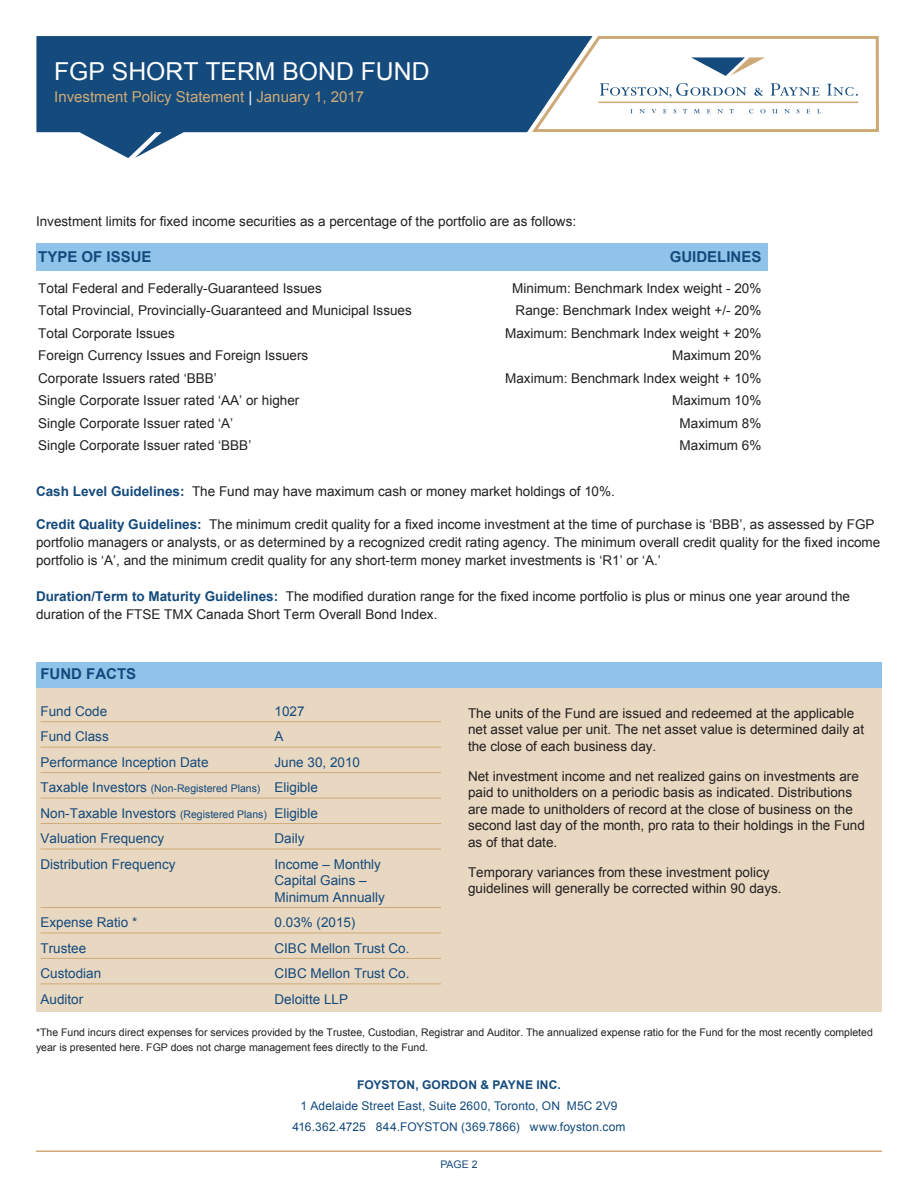
<style>
.page{position:relative;width:918px;height:1188px;background:#fff}
.page>*{position:absolute;margin:0;border:0;box-sizing:border-box;transform-origin:0 0}
.t1{font:24.75px "Arial";color:#fff}
.t2{font:15px "Arial";color:#ceaa78}
.Chart_BlueHeads_CAPS{font:700 15px "Arial";color:#144a7c}
.Body_Copy{font:13.5px/16.5px "Arial";color:#231f20}
.Body_Copy-2{font:13.5px/16.5px "Arial";color:#144a7c}
.Body_Copy-3{font:12px "Arial";letter-spacing:.01em;color:#144a7c}
.Body_Copy-4{font:700 12px "Arial";letter-spacing:.015em;color:#144a7c}
.Legal{font:10.5px/15px "Arial";color:#231f20}
.t3{font:10.5px "Arial";color:#144a7c}
.s1{color:#fff}
.s2{font-weight:700;color:#144a7c}
.s3{font-size:10.5px}
</style>
<div class="page">
<svg style="left:593px;top:36px;width:286px;height:96px"></svg>
<svg style="left:36px;top:36px;width:557px;height:122px;fill:#144a7c"></svg>
<div style="left:36px;top:662px;width:846px;height:26px;background:#8fc3e9"></div>
<div style="left:36px;top:688px;width:846px;height:324px;background:#e9d8c1"></div>
<hr style="left:40px;top:721px;width:401px;height:1px;background:#ceaa78">
<hr style="left:40px;top:747px;width:401px;height:1px;background:#ceaa78">
<hr style="left:40px;top:772px;width:401px;height:1px;background:#ceaa78">
<hr style="left:40px;top:798px;width:401px;height:1px;background:#ceaa78">
<hr style="left:40px;top:823px;width:401px;height:1px;background:#ceaa78">
<hr style="left:40px;top:849px;width:401px;height:1px;background:#ceaa78">
<hr style="left:40px;top:907px;width:401px;height:1px;background:#ceaa78">
<hr style="left:40px;top:933px;width:401px;height:1px;background:#ceaa78">
<hr style="left:40px;top:958px;width:401px;height:1px;background:#ceaa78">
<hr style="left:40px;top:983px;width:401px;height:1px;background:#ceaa78">
<hr style="left:36px;top:1150px;width:846px;height:2px;background:#ceaa78">
<div style="left:36px;top:243px;width:731px;height:27px;background:#8fc3e9"></div>
<p class="t1" style="left:54px;top:55px;width:377px">FGP SHORT TERM BOND FUND</p>
<p class="t2" style="left:54px;top:87px;width:311px">Investment Policy Statement <span class="s1">|</span> January 1, 2017</p>
<p class="Body_Copy" style="left:36px;top:213px;width:542px">Investment limits for fixed income securities as a percentage of the portfolio are as follows:</p>
<p class="Chart_BlueHeads_CAPS" style="left:38px;top:246px;width:115px">TYPE OF ISSUE</p>
<p class="Chart_BlueHeads_CAPS" style="left:670px;top:246px;width:93px">GUIDELINES</p>
<p class="Body_Copy" style="left:38px;top:280px;width:285px">Total Federal and Federally-Guaranteed Issues</p>
<p class="Body_Copy" style="left:512px;top:280px;width:251px">Minimum: Benchmark Index weight - 20%</p>
<p class="Body_Copy" style="left:38px;top:302px;width:375px">Total Provincial, Provincially-Guaranteed and Municipal Issues</p>
<p class="Body_Copy" style="left:516px;top:302px;width:247px">Range: Benchmark Index weight +/- 20%</p>
<p class="Body_Copy" style="left:38px;top:325px;width:138px">Total Corporate Issues</p>
<p class="Body_Copy" style="left:505px;top:325px;width:258px">Maximum: Benchmark Index weight + 20%</p>
<p class="Body_Copy" style="left:38px;top:347px;width:272px">Foreign Currency Issues and Foreign Issuers</p>
<p class="Body_Copy" style="left:672px;top:347px;width:91px">Maximum 20%</p>
<p class="Body_Copy" style="left:38px;top:370px;width:180px">Corporate Issuers rated ‘BBB’</p>
<p class="Body_Copy" style="left:505px;top:370px;width:258px">Maximum: Benchmark Index weight + 10%</p>
<p class="Body_Copy" style="left:38px;top:392px;width:263px">Single Corporate Issuer rated ‘AA’ or higher</p>
<p class="Body_Copy" style="left:672px;top:392px;width:91px">Maximum 10%</p>
<p class="Body_Copy" style="left:38px;top:415px;width:197px">Single Corporate Issuer rated ‘A’</p>
<p class="Body_Copy" style="left:680px;top:415px;width:83px">Maximum 8%</p>
<p class="Body_Copy" style="left:38px;top:437px;width:215px">Single Corporate Issuer rated ‘BBB’</p>
<p class="Body_Copy" style="left:680px;top:437px;width:83px">Maximum 6%</p>
<p class="Body_Copy" style="left:36px;top:483px;width:580px"><span class="s2">Cash Level Guidelines:</span> The Fund may have maximum cash or money market holdings of 10%.</p>
<p class="Body_Copy" style="left:36px;top:516px;width:846px;line-height:18px"><span class="s2">Credit Quality Guidelines:</span> The minimum credit quality for a fixed income investment at the time of purchase is ‘BBB’, as assessed by FGP portfolio managers or analysts, or as determined by a recognized credit rating agency. The minimum overall credit quality for the fixed income portfolio is ‘A’, and the minimum credit quality for any short-term money market investments is ‘R1’ or ‘A.’</p>
<p class="Body_Copy" style="left:36px;top:587px;width:816px;line-height:18px"><span class="s2">Duration/Term to Maturity Guidelines:</span> The modified duration range for the fixed income portfolio is plus or minus one year around the duration of the FTSE TMX Canada Short Term Overall Bond Index.</p>
<p class="Chart_BlueHeads_CAPS" style="left:40px;top:664px;width:97px">FUND FACTS</p>
<p class="Body_Copy-2" style="left:40px;top:703px;width:68px">Fund Code</p>
<p class="Body_Copy-2" style="left:274px;top:703px;width:32px">1027</p>
<p class="Body_Copy-2" style="left:40px;top:729px;width:70px">Fund Class</p>
<p class="Body_Copy-2" style="left:274px;top:729px;width:11px">A</p>
<p class="Body_Copy-2" style="left:40px;top:754px;width:170px">Performance Inception Date</p>
<p class="Body_Copy-2" style="left:274px;top:754px;width:87px">June 30, 2010</p>
<p class="Body_Copy-2" style="left:40px;top:779px;width:279px">Taxable Investors <span class="s3">(Non-Registered Plans)</span> Eligible</p>
<p class="Body_Copy-2" style="left:40px;top:805px;width:279px">Non-Taxable Investors <span class="s3">(Registered Plans)</span> Eligible</p>
<p class="Body_Copy-2" style="left:40px;top:830px;width:125px">Valuation Frequency</p>
<p class="Body_Copy-2" style="left:274px;top:830px;width:31px">Daily</p>
<p class="Body_Copy-2" style="left:40px;top:856px;width:137px">Distribution Frequency</p>
<p class="Body_Copy-2" style="left:274px;top:856px;width:112px">Income – Monthly<br>Capital Gains –<br>Minimum Annually</p>
<p class="Body_Copy-2" style="left:40px;top:914px;width:98px">Expense Ratio *</p>
<p class="Body_Copy-2" style="left:274px;top:914px;width:82px">0.03% (2015)</p>
<p class="Body_Copy-2" style="left:40px;top:940px;width:47px">Trustee</p>
<p class="Body_Copy-2" style="left:274px;top:940px;width:137px">CIBC Mellon Trust Co.</p>
<p class="Body_Copy-2" style="left:40px;top:965px;width:62px">Custodian</p>
<p class="Body_Copy-2" style="left:274px;top:965px;width:137px">CIBC Mellon Trust Co.</p>
<p class="Body_Copy-2" style="left:40px;top:991px;width:44px">Auditor</p>
<p class="Body_Copy-2" style="left:274px;top:991px;width:75px">Deloitte LLP</p>
<p class="Body_Copy" style="left:468px;top:705px;width:398px">The units of the Fund are issued and redeemed at the applicable net asset value per unit. The net asset value is determined daily at the close of each business day.</p>
<p class="Body_Copy" style="left:468px;top:768px;width:398px">Net investment income and net realized gains on investments are paid to unitholders on a periodic basis as indicated. Distributions are made to unitholders of record at the close of business on the second last day of the month, pro rata to their holdings in the Fund as of that date.</p>
<p class="Body_Copy" style="left:468px;top:864px;width:315px">Temporary variances from these investment policy guidelines will generally be corrected within 90 days.</p>
<p class="Legal" style="left:36px;top:1025px;width:838px">*The Fund incurs direct expenses for services provided by the Trustee, Custodian, Registrar and Auditor. The annualized expense ratio for the Fund for the most recently completed year is presented here. FGP does not charge management fees directly to the Fund.</p>
<p class="Body_Copy-4" style="left:357px;top:1077px;width:205px">FOYSTON, GORDON &amp; PAYNE INC.</p>
<p class="Body_Copy-3" style="left:301px;top:1098px;width:318px">1 Adelaide Street East, Suite 2600, Toronto, ON M5C 2V9</p>
<p class="Body_Copy-3" style="left:292px;top:1119px;width:335px">416.362.4725 844.FOYSTON (369.7866) www.foyston.com</p>
<p class="t3" style="left:440px;top:1157px;width:39px">PAGE 2</p>
</div>
